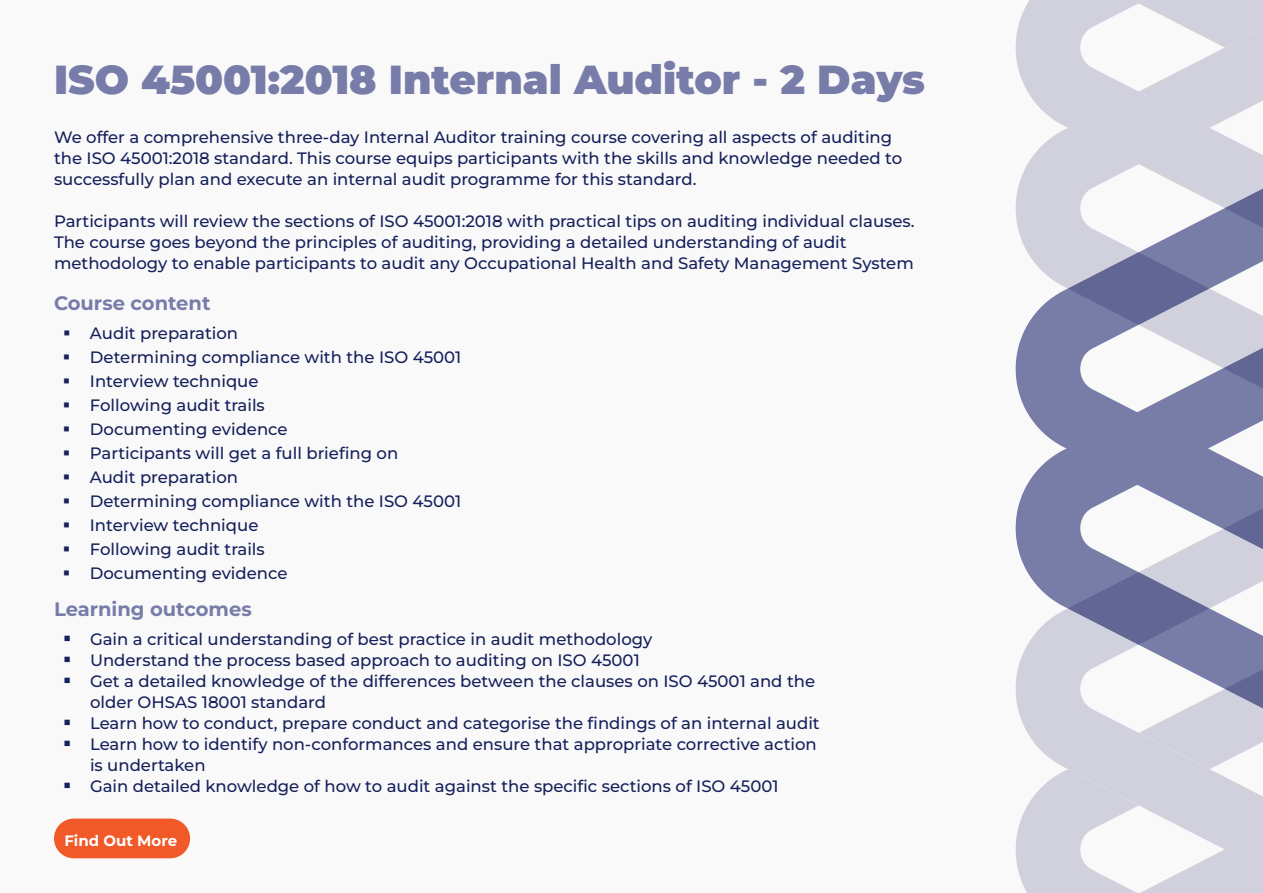
<style>
.page{position:relative;width:1263px;height:893px;background:#f9f9f9}
.page>*{position:absolute;margin:0;border:0;box-sizing:border-box;transform-origin:0 0}
.t1{font:900 40.5px "Montserrat";color:#787ca9}
.t2{font:700 19.5px "Montserrat";color:#787ca9}
.t3{font:500 16.5px/21px "Montserrat";color:#16205b}
.t4{font:700 15px "Montserrat";color:#fff}
</style>
<div class="page">
<svg style="left:1016px;top:552px;width:247px;height:341px;fill:#d1d1de"></svg>
<svg style="left:1068px;top:572px;width:141px;height:73px;background:#8286ab"></svg>
<svg style="left:1016px;top:391px;width:247px;height:161px;fill:#787da8"></svg>
<svg style="left:1016px;top:0;width:247px;height:391px;fill:#d1d1de"></svg>
<svg style="left:1225px;top:189px;width:38px;height:39px"></svg>
<div style="left:54px;top:819px;width:136px;height:39px;background:#f15928;border-radius:20px"></div>
<h1 class="t1" style="left:54px;top:57px;width:873px">ISO 45001:2018 Internal Auditor - 2 Days</h1>
<p class="t3" style="left:54px;top:128px;width:850px">We offer a comprehensive three-day Internal Auditor training course covering all aspects of auditing the ISO 45001:2018 standard. This course equips participants with the skills and knowledge needed to successfully plan and execute an internal audit programme for this standard.</p>
<p class="t3" style="left:54px;top:212px;width:862px">Participants will review the sections of ISO 45001:2018 with practical tips on auditing individual clauses.<br>The course goes beyond the principles of auditing, providing a detailed understanding of audit methodology to enable participants to audit any Occupational Health and Safety Management System</p>
<p class="t2" style="left:54px;top:289px;width:158px">Course content</p>
<p class="t3" style="left:90px;top:322px;width:373px;line-height:24px">Audit preparation<br>Determining compliance with the ISO 45001<br>Interview technique<br>Following audit trails<br>Documenting evidence<br>Participants will get a full briefing on<br>Audit preparation<br>Determining compliance with the ISO 45001<br>Interview technique<br>Following audit trails<br>Documenting evidence</p>
<p class="t2" style="left:54px;top:595px;width:199px">Learning outcomes</p>
<p class="t3" style="left:90px;top:629px;width:731px">Gain a critical understanding of best practice in audit methodology<br>Understand the process based approach to auditing on ISO 45001<br>Get a detailed knowledge of the differences between the clauses on ISO 45001 and the older OHSAS 18001 standard<br>Learn how to conduct, prepare conduct and categorise the findings of an internal audit Learn how to identify non-conformances and ensure that appropriate corrective action is undertaken<br>Gain detailed knowledge of how to audit against the specific sections of ISO 45001</p>
<p class="t4" style="left:64px;top:830px;width:114px">Find Out More</p>
</div>
